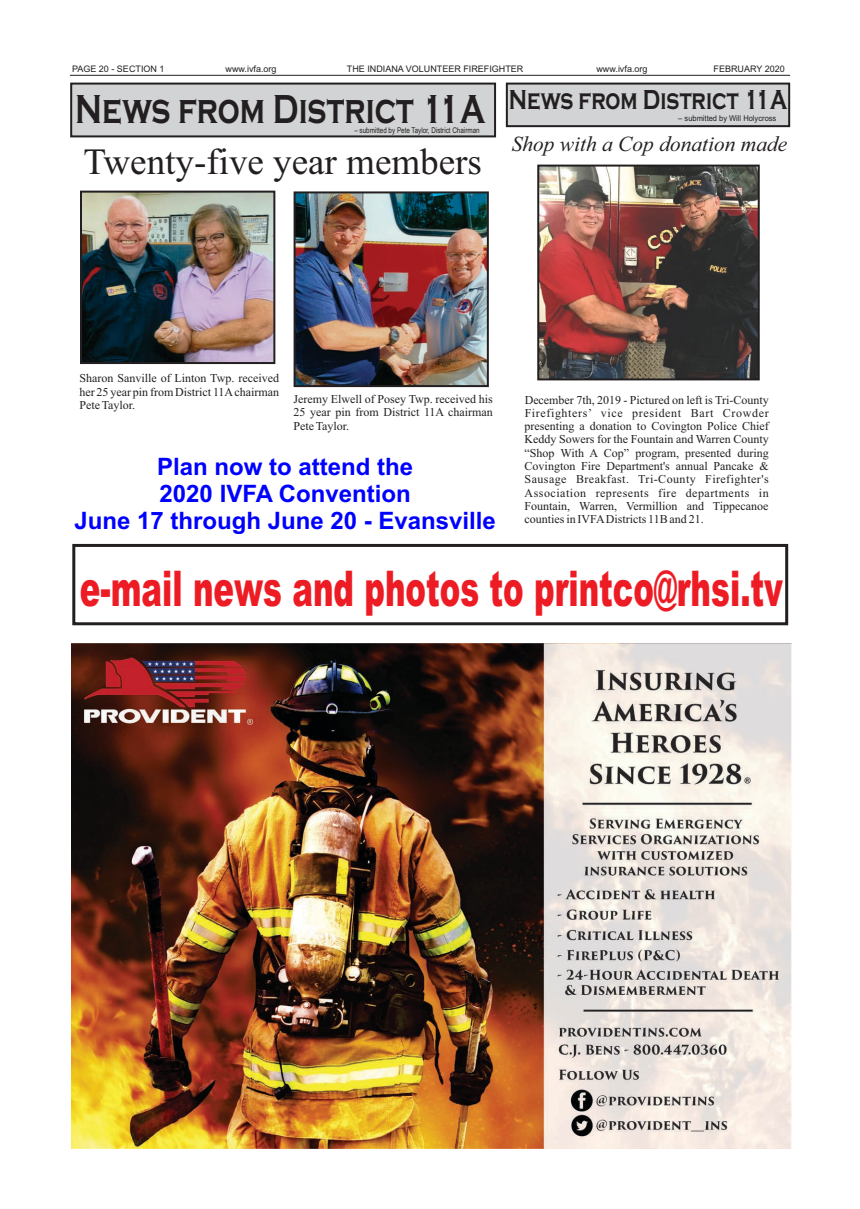
<style>
.page{position:relative;width:860px;height:1209px;background:#fff}
.page>*{position:absolute;margin:0;border:0;box-sizing:border-box;transform-origin:0 0}
.t1{font:900 49.2px "Arial";color:#ed1c24;scale:.63 1}
.t2{font:700 41.9px "Copperplate Gothic";color:#231f20;scale:.74 1}
.t3{font:37px "Times New Roman";color:#231f20}
.t4{font:700 24px/26.8px "Arial";color:#00f;text-align:center}
.t5{font:italic 21.4px "Times New Roman";color:#231f20}
.t6{font:12px/13.3px "Times New Roman";color:#231f20;text-align:justify}
.t7{font:9px "Arial";color:#231f20}
.t8{font:8px "Arial";color:#231f20;scale:.94 1}
.t9{font:7.9px "Arial";color:#231f20;scale:.8 1}
</style>
<div class="page">
<hr style="left:70px;top:75px;width:720px;height:1px;background:#231f20">
<img style="left:72px;top:643px;width:720px;height:505px">
<div style="left:72px;top:544px;width:716px;height:81px;border:3px solid #231f20"></div>
<div style="left:70px;top:83px;width:426px;height:54px;background:#d1d3d4;border:2px solid #231f20"></div>
<div style="left:506px;top:83px;width:284px;height:44px;background:#d1d3d4;border:2px solid #231f20"></div>
<img style="left:83px;top:194px;width:189px;height:167px">
<div style="left:80px;top:191px;width:195px;height:173px;border:2px solid #231f20"></div>
<img style="left:297px;top:194px;width:189px;height:190px">
<div style="left:294px;top:191px;width:195px;height:196px;border:2px solid #231f20"></div>
<img style="left:540px;top:168px;width:217px;height:209px">
<div style="left:537px;top:165px;width:223px;height:215px;border:2px solid #231f20"></div>
<p class="t7" style="left:72px;top:65px;width:94px">PAGE 20 - SECTION 1</p>
<p class="t7" style="left:347px;top:65px;width:178px">THE INDIANA VOLUNTEER FIREFIGHTER</p>
<p class="t7" style="left:714px;top:65px;width:73px">FEBRUARY 2020</p>
<p class="t7" style="left:226px;top:65px;width:53px">www.ivfa.org</p>
<p class="t7" style="left:596px;top:65px;width:53px">www.ivfa.org</p>
<h2 class="t2" style="left:75px;top:84px;width:964px">News from District 11A <sup>News</sup> <sup>from</sup> <sup>District</sup> <sup>11A</sup></h2>
<p class="t9" style="left:354px;top:127px;width:158px">– submitted by Pete Taylor, District Chairman</p>
<p class="t8" style="left:678px;top:115px;width:106px">– submitted by Will Holycross</p>
<h3 class="t5" style="left:512px;top:136px;width:277px">Shop with a Cop donation made</h3>
<h3 class="t3" style="left:83px;top:148px;width:400px">Twenty-five year members</h3>
<p class="t6" style="left:79px;top:373px;width:201px">Sharon Sanville of Linton Twp. received her 25 year pin from District 11A chairman Pete Taylor.</p>
<p class="t6" style="left:293px;top:393px;width:201px">Jeremy Elwell of Posey Twp. received his 25 year pin from District 11A chairman Pete Taylor.</p>
<p class="t6" style="left:525px;top:394px;width:246px">December 7th, 2019 - Pictured on left is Tri-County Firefighters’ vice president Bart Crowder presenting a donation to Covington Police Chief Keddy Sowers for the Fountain and Warren County “Shop With A Cop” program, presented during Covington Fire Department's annual Pancake &amp; Sausage Breakfast. Tri-County Firefighter's Association represents fire departments in Fountain, Warren, Vermillion and Tippecanoe counties in IVFA Districts 11B and 21.</p>
<h3 class="t4" style="left:74px;top:455px;width:423px">Plan now to attend the<br>2020 IVFA Convention<br>June 17 through June 20 - Evansville</h3>
<h1 class="t1" style="left:80px;top:570px;width:1118px">e-mail news and photos to printco@rhsi.tv</h1>
</div>
